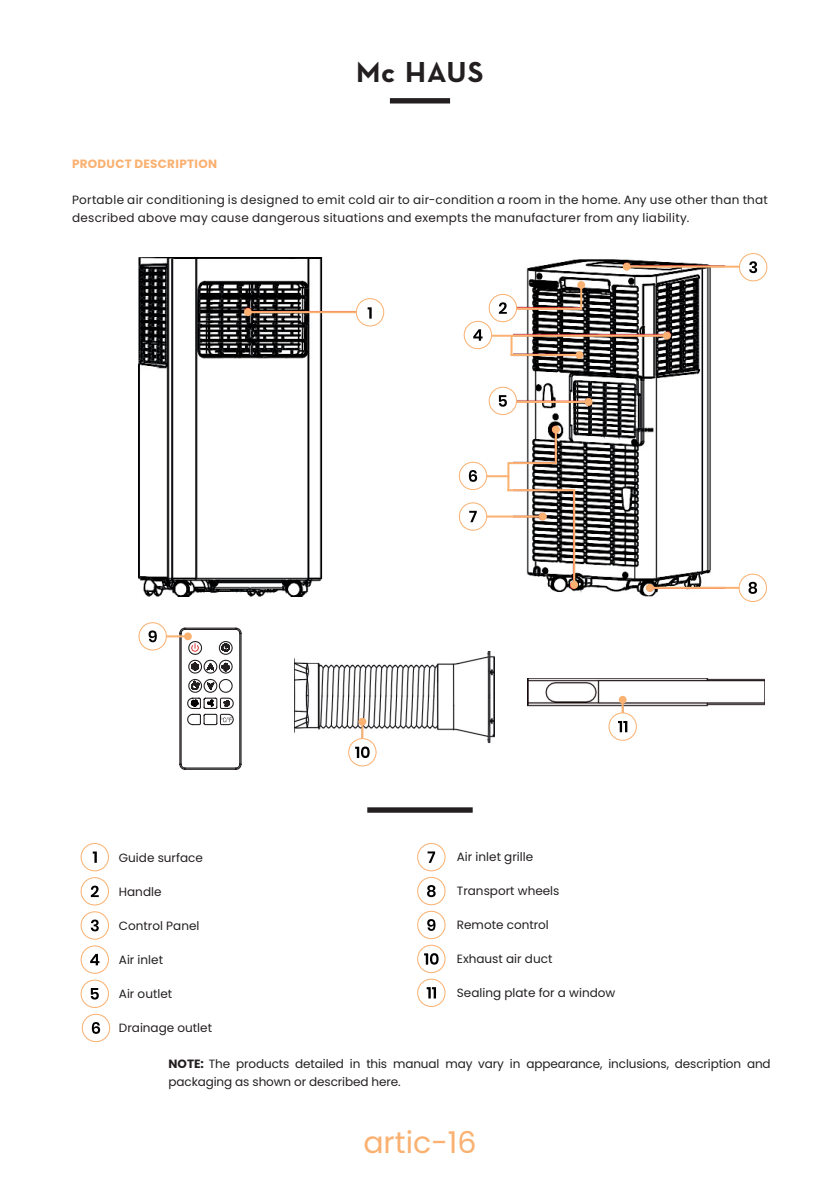
<style>
.page{position:relative;width:840px;height:1191px;background:#fff}
.page>*{position:absolute;margin:0;border:0;box-sizing:border-box;transform-origin:0 0}
.t1{font:30px "Poppins";color:#fab171}
.t2{font:700 29.4px "Neutra Text";letter-spacing:.02em;color:#231f20}
.interior{font:12px/18px "Poppins";letter-spacing:.015em;color:#231f20}
.interior_dins_títol{font:12px/18px "Poppins";letter-spacing:-.01em;color:#231f20}
.TÍTOL_INTERIOR{font:700 12px "Poppins";letter-spacing:.025em;color:#fab171}
.s1{font-weight:700}
</style>
<div class="page">
<div style="left:389px;top:98px;width:61px;height:5px;background:#231f20"></div>
<div style="left:81px;top:843px;width:28px;height:28px;border:1px solid #fab171;border-radius:50%"></div>
<svg style="left:93px;top:851px;width:4px;height:12px"></svg>
<div style="left:81px;top:877px;width:28px;height:28px;border:1px solid #fab171;border-radius:50%"></div>
<svg style="left:91px;top:885px;width:8px;height:12px"></svg>
<div style="left:81px;top:911px;width:28px;height:28px;border:1px solid #fab171;border-radius:50%"></div>
<svg style="left:91px;top:919px;width:8px;height:12px"></svg>
<div style="left:81px;top:945px;width:28px;height:28px;border:1px solid #fab171;border-radius:50%"></div>
<svg style="left:90px;top:954px;width:9px;height:11px"></svg>
<div style="left:81px;top:979px;width:28px;height:29px;border:1px solid #fab171;border-radius:50%"></div>
<svg style="left:91px;top:988px;width:8px;height:11px"></svg>
<div style="left:82px;top:1013px;width:28px;height:29px;border:1px solid #fab171;border-radius:50%"></div>
<svg style="left:92px;top:1022px;width:8px;height:11px"></svg>
<div style="left:417px;top:843px;width:28px;height:28px;border:1px solid #fab171;border-radius:50%"></div>
<svg style="left:427px;top:851px;width:8px;height:12px"></svg>
<div style="left:417px;top:877px;width:28px;height:28px;border:1px solid #fab171;border-radius:50%"></div>
<svg style="left:427px;top:885px;width:8px;height:12px"></svg>
<div style="left:417px;top:910px;width:28px;height:29px;border:1px solid #fab171;border-radius:50%"></div>
<svg style="left:427px;top:919px;width:8px;height:12px"></svg>
<div style="left:417px;top:944px;width:28px;height:29px;border:1px solid #fab171;border-radius:50%"></div>
<svg style="left:424px;top:953px;width:14px;height:11px"></svg>
<div style="left:367px;top:807px;width:105px;height:5px;background:#231f20"></div>
<img style="left:294px;top:651px;width:200px;height:95px">
<img style="left:513px;top:259px;width:211px;height:338px">
<hr style="left:626px;top:266px;width:115px;height:2px;background:#fab171">
<div style="left:622px;top:263px;width:8px;height:7px;background:#fab171;border-radius:50%"></div>
<hr style="left:508px;top:308px;width:73px;height:2px;background:#fab171">
<hr style="left:515px;top:401px;width:73px;height:2px;background:#fab171">
<div style="left:584px;top:398px;width:8px;height:8px;background:#fab171;border-radius:50%"></div>
<hr style="left:580px;top:285px;width:2px;height:25px;background:#fab171">
<div style="left:577px;top:281px;width:8px;height:8px;background:#fab171;border-radius:50%"></div>
<hr style="left:649px;top:587px;width:90px;height:2px;background:#fab171">
<div style="left:645px;top:584px;width:8px;height:8px;background:#fab171;border-radius:50%"></div>
<hr style="left:554px;top:430px;width:2px;height:32px;background:#fab171">
<div style="left:551px;top:426px;width:8px;height:7px;background:#fab171;border-radius:50%"></div>
<hr style="left:573px;top:489px;width:2px;height:96px;background:#fab171">
<div style="left:570px;top:581px;width:8px;height:8px;background:#fab171;border-radius:50%"></div>
<hr style="left:508px;top:462px;width:48px;height:2px;background:#fab171">
<hr style="left:507px;top:462px;width:2px;height:29px;background:#fab171">
<hr style="left:484px;top:475px;width:25px;height:2px;background:#fab171">
<hr style="left:510px;top:336px;width:2px;height:20px;background:#fab171">
<hr style="left:507px;top:489px;width:67px;height:2px;background:#fab171">
<hr style="left:510px;top:354px;width:69px;height:2px;background:#fab171">
<div style="left:575px;top:351px;width:8px;height:8px;background:#fab171;border-radius:50%"></div>
<hr style="left:484px;top:515px;width:58px;height:2px;background:#fab171">
<div style="left:538px;top:512px;width:8px;height:8px;background:#fab171;border-radius:50%"></div>
<hr style="left:492px;top:335px;width:174px;height:2px;background:#fab171">
<div style="left:662px;top:332px;width:8px;height:8px;background:#fab171;border-radius:50%"></div>
<div style="left:739px;top:253px;width:27px;height:28px;background:#fff;border-radius:50%"></div>
<div style="left:738px;top:253px;width:29px;height:28px;border:1px solid #fab171;border-radius:50%"></div>
<svg style="left:749px;top:261px;width:7px;height:12px"></svg>
<div style="left:489px;top:294px;width:27px;height:28px;background:#fff;border-radius:50%"></div>
<div style="left:488px;top:294px;width:28px;height:28px;border:1px solid #fab171;border-radius:50%"></div>
<svg style="left:498px;top:302px;width:8px;height:12px"></svg>
<div style="left:463px;top:321px;width:29px;height:28px;border:1px solid #fab171;border-radius:50%"></div>
<svg style="left:473px;top:329px;width:9px;height:12px"></svg>
<div style="left:459px;top:462px;width:27px;height:27px;background:#fff;border-radius:50%"></div>
<div style="left:458px;top:462px;width:29px;height:28px;border:1px solid #fab171;border-radius:50%"></div>
<svg style="left:468px;top:470px;width:9px;height:12px"></svg>
<div style="left:738px;top:573px;width:28px;height:29px;border:1px solid #fab171;border-radius:50%"></div>
<svg style="left:748px;top:582px;width:8px;height:12px"></svg>
<div style="left:459px;top:503px;width:27px;height:27px;background:#fff;border-radius:50%"></div>
<div style="left:458px;top:502px;width:29px;height:29px;border:1px solid #fab171;border-radius:50%"></div>
<svg style="left:469px;top:511px;width:7px;height:11px"></svg>
<img style="left:138px;top:258px;width:241px;height:339px">
<hr style="left:248px;top:311px;width:115px;height:2px;background:#fab171">
<div style="left:244px;top:308px;width:8px;height:8px;background:#fab171;border-radius:50%"></div>
<div style="left:356px;top:299px;width:27px;height:27px;background:#fff;border-radius:50%"></div>
<div style="left:355px;top:298px;width:29px;height:28px;border:1px solid #fab171;border-radius:50%"></div>
<svg style="left:367px;top:307px;width:4px;height:12px"></svg>
<hr style="left:361px;top:721px;width:2px;height:29px;background:#fab171">
<div style="left:358px;top:718px;width:8px;height:7px;background:#fab171;border-radius:50%"></div>
<img style="left:527px;top:678px;width:237px;height:54px">
<svg style="left:621px;top:703px;width:2px;height:9px"></svg>
<div style="left:618px;top:696px;width:8px;height:7px;background:#fab171;border-radius:50%"></div>
<div style="left:348px;top:738px;width:28px;height:28px;background:#fff;border-radius:50%"></div>
<div style="left:348px;top:738px;width:28px;height:28px;border:1px solid #fab171;border-radius:50%"></div>
<svg style="left:355px;top:746px;width:14px;height:12px"></svg>
<div style="left:489px;top:387px;width:27px;height:27px;background:#fff;border-radius:50%"></div>
<div style="left:488px;top:387px;width:28px;height:28px;border:1px solid #fab171;border-radius:50%"></div>
<svg style="left:498px;top:395px;width:8px;height:12px"></svg>
<svg style="left:179px;top:627px;width:63px;height:143px"></svg>
<hr style="left:159px;top:635px;width:29px;height:2px;background:#fab171">
<div style="left:184px;top:632px;width:8px;height:8px;background:#fab171;border-radius:50%"></div>
<div style="left:139px;top:622px;width:27px;height:28px;background:#fff;border-radius:50%"></div>
<div style="left:138px;top:622px;width:29px;height:28px;border:1px solid #fab171;border-radius:50%"></div>
<svg style="left:148px;top:630px;width:9px;height:12px"></svg>
<div style="left:608px;top:713px;width:28px;height:27px;background:#fff;border-radius:50%"></div>
<div style="left:608px;top:712px;width:28px;height:29px;border:1px solid #fab171;border-radius:50%"></div>
<svg style="left:618px;top:721px;width:9px;height:11px"></svg>
<div style="left:417px;top:978px;width:28px;height:29px;border:1px solid #fab171;border-radius:50%"></div>
<svg style="left:426px;top:987px;width:10px;height:11px"></svg>
<h2 class="t2" style="left:356px;top:54px;width:129px">Mc HAUS</h2>
<p class="TÍTOL_INTERIOR" style="left:72px;top:156px;width:146px">PRODUCT DESCRIPTION</p>
<p class="interior" style="left:72px;top:190px;width:697px">Portable air conditioning is designed to emit cold air to air-condition a room in the home. Any use other than that described above may cause dangerous situations and exempts the manufacturer from any liability.</p>
<p class="interior" style="left:119px;top:848px;width:85px">Guide surface</p>
<p class="interior" style="left:119px;top:882px;width:44px">Handle</p>
<p class="interior" style="left:119px;top:916px;width:82px">Control Panel</p>
<p class="interior" style="left:119px;top:950px;width:46px">Air inlet</p>
<p class="interior" style="left:119px;top:984px;width:55px">Air outlet</p>
<p class="interior" style="left:119px;top:1018px;width:95px">Drainage outlet</p>
<p class="interior" style="left:456px;top:848px;width:78px">Air inlet grille</p>
<p class="interior" style="left:456px;top:882px;width:104px">Transport wheels</p>
<p class="interior" style="left:456px;top:916px;width:93px">Remote control</p>
<p class="interior" style="left:456px;top:950px;width:97px">Exhaust air duct</p>
<p class="interior" style="left:456px;top:984px;width:160px">Sealing plate for a window</p>
<p class="interior_dins_títol" style="left:168px;top:1054px;width:603px"><span class="s1">NOTE:</span> The products detailed in this manual may vary in appearance, inclusions, description and packaging as shown or described here.</p>
<h1 class="t1" style="left:363px;top:1125px;width:115px">artic-16</h1>
</div>
